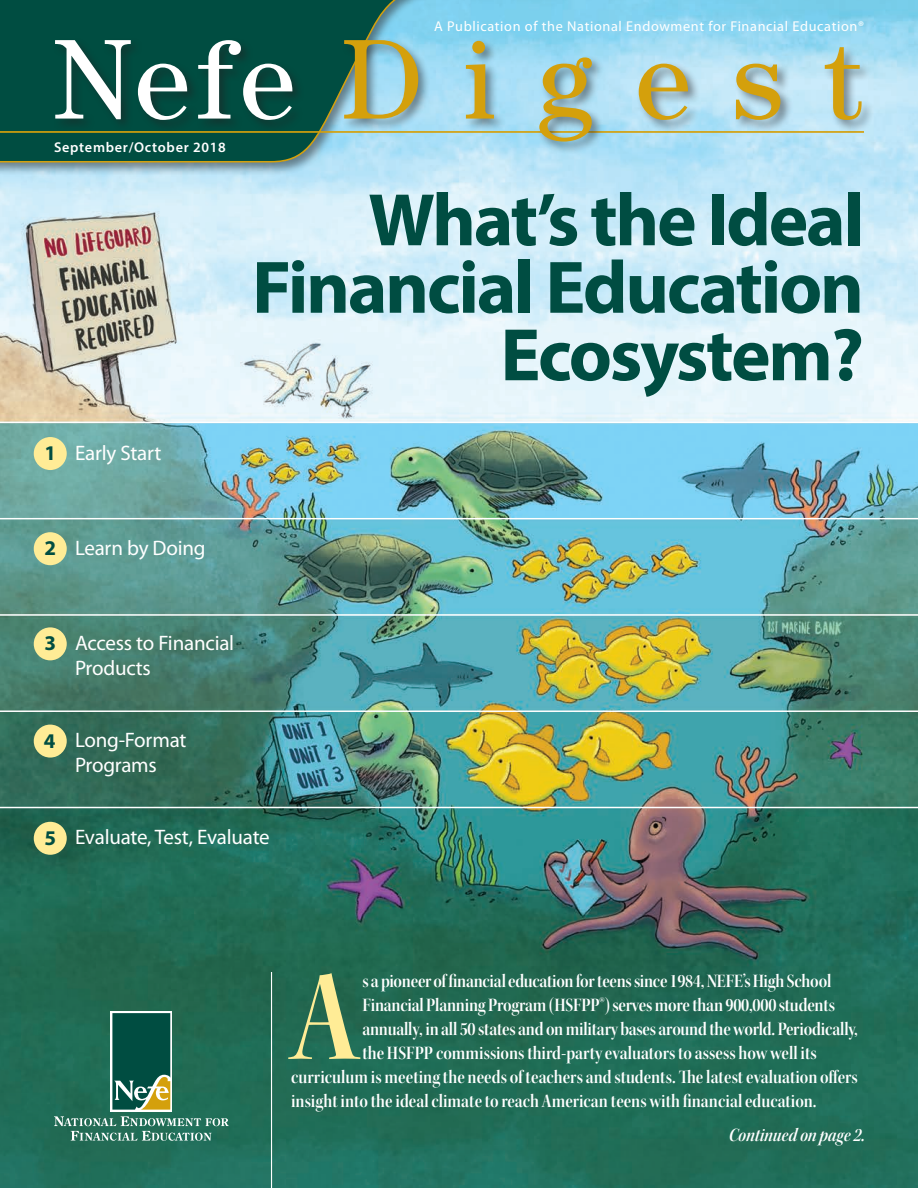
<style>
.page{position:relative;width:918px;height:1188px;background:#fff}
.page>*{position:absolute;margin:0;border:0;box-sizing:border-box;transform-origin:0 0}
.Lead_In{font:133.8px "Kepler Std Semibold Scn Disp";color:#ffec96}
.Text{font:114px "Century";letter-spacing:.36em;color:#d4a00c}
.Head{font:700 75px/67.5px "Myriad Pro";letter-spacing:-.03em;color:#004d42;text-align:right}
.Sub_1{font:21px/24.9px "Myriad Pro";letter-spacing:-.01em;color:#fff}
.Sub_1-2{font:700 21px "Myriad Pro";color:#004d42}
.Lead_In-2{font:19.5px "Kepler Std Semibold Scn Disp";letter-spacing:-.005em;color:#fff}
.Lead_In-3{font:19.5px "Kepler Std Semibold Scn It Disp";color:#fff}
.Text-2{font:14.25px "Myriad Pro";letter-spacing:.045em;color:#fff}
.Text-3{font:600 14.25px "Myriad Pro";letter-spacing:.05em;color:#fff}
.s1{color:#fff}
.s2{font-size:33px}
</style>
<div class="page">
<img style="left:0;top:0;width:918px;height:1188px">
<div style="left:0;top:0;width:453px;height:176px;background:#231f20;opacity:.5"></div>
<svg style="left:0;top:0;width:456px;height:163px;background:#1a6259"></svg>
<hr style="left:0;top:131px;width:864px;height:2px;background:#d4a00c">
<div style="left:52px;top:38px;width:823px;height:117px;background:#231f20;opacity:.5"></div>
<svg style="left:54px;top:1013px;width:175px;height:128px;background:#2b7059"></svg>
<hr style="left:271px;top:972px;width:1px;height:216px;background:#fff">
<div style="left:34px;top:437px;width:33px;height:33px;background:#ffec96;border-radius:50%"></div>
<div style="left:34px;top:532px;width:33px;height:33px;background:#ffec96;border-radius:50%"></div>
<div style="left:34px;top:627px;width:33px;height:33px;background:#ffec96;border-radius:50%"></div>
<div style="left:34px;top:725px;width:33px;height:33px;background:#ffec96;border-radius:50%"></div>
<div style="left:34px;top:822px;width:33px;height:33px;background:#ffec96;border-radius:50%"></div>
<hr style="left:0;top:422px;width:918px;height:1px;background:#fff">
<hr style="left:0;top:518px;width:918px;height:1px;background:#fff">
<hr style="left:0;top:614px;width:918px;height:2px;background:#fff">
<hr style="left:0;top:710px;width:918px;height:2px;background:#fff">
<hr style="left:0;top:807px;width:918px;height:1px;background:#fff">
<p class="Text-2" style="left:434px;top:18px;width:431px">A Publication of the National Endowment for Financial Education®</p>
<p class="Text" style="left:52px;top:13px;width:812px"><span class="s1">Nefe</span>Digest</p>
<p class="Text-3" style="left:54px;top:138px;width:173px">September/October 2018</p>
<p class="Sub_1-2" style="left:45px;top:439px;width:13px">1</p>
<p class="Sub_1" style="left:75px;top:440px;width:88px">Early Start</p>
<p class="Head" style="left:252px;top:184px;width:613px">What’s the Ideal<br>Financial Education<br>Ecosystem?</p>
<p class="Sub_1-2" style="left:45px;top:534px;width:13px">2</p>
<p class="Sub_1" style="left:75px;top:535px;width:132px">Learn by Doing</p>
<p class="Sub_1-2" style="left:45px;top:630px;width:13px">3</p>
<p class="Sub_1" style="left:75px;top:630px;width:161px">Access to Financial<br>Products</p>
<p class="Sub_1-2" style="left:44px;top:727px;width:13px">4</p>
<p class="Sub_1" style="left:75px;top:727px;width:113px">Long-Format<br>Programs</p>
<p class="Sub_1-2" style="left:45px;top:824px;width:13px">5</p>
<p class="Sub_1" style="left:75px;top:824px;width:196px">Evaluate, Test, Evaluate</p>
<p class="Lead_In" style="left:291px;top:943px;width:69px">A</p>
<p class="Lead_In-2" style="left:362px;top:970px;width:471px">s a pioneer of financial education for teens since 1984, NEFE’s High School</p>
<p class="Lead_In-2" style="left:362px;top:994px;width:474px">Financial Planning Program (HSFPP<span class="s2">®</span>) serves more than 900,000 students</p>
<p class="Lead_In-2" style="left:362px;top:1018px;width:497px">annually, in all 50 states and on military bases around the world. Periodically,</p>
<p class="Lead_In-2" style="left:362px;top:1042px;width:456px">the HSFPP commissions third-party evaluators to assess how well its</p>
<p class="Lead_In-2" style="left:291px;top:1066px;width:568px">curriculum is meeting the needs of teachers and students. The latest evaluation offers</p>
<p class="Lead_In-2" style="left:291px;top:1090px;width:527px">insight into the ideal climate to reach American teens with financial education.</p>
<p class="Lead_In-3" style="left:729px;top:1124px;width:138px">Continued on page 2.</p>
</div>
